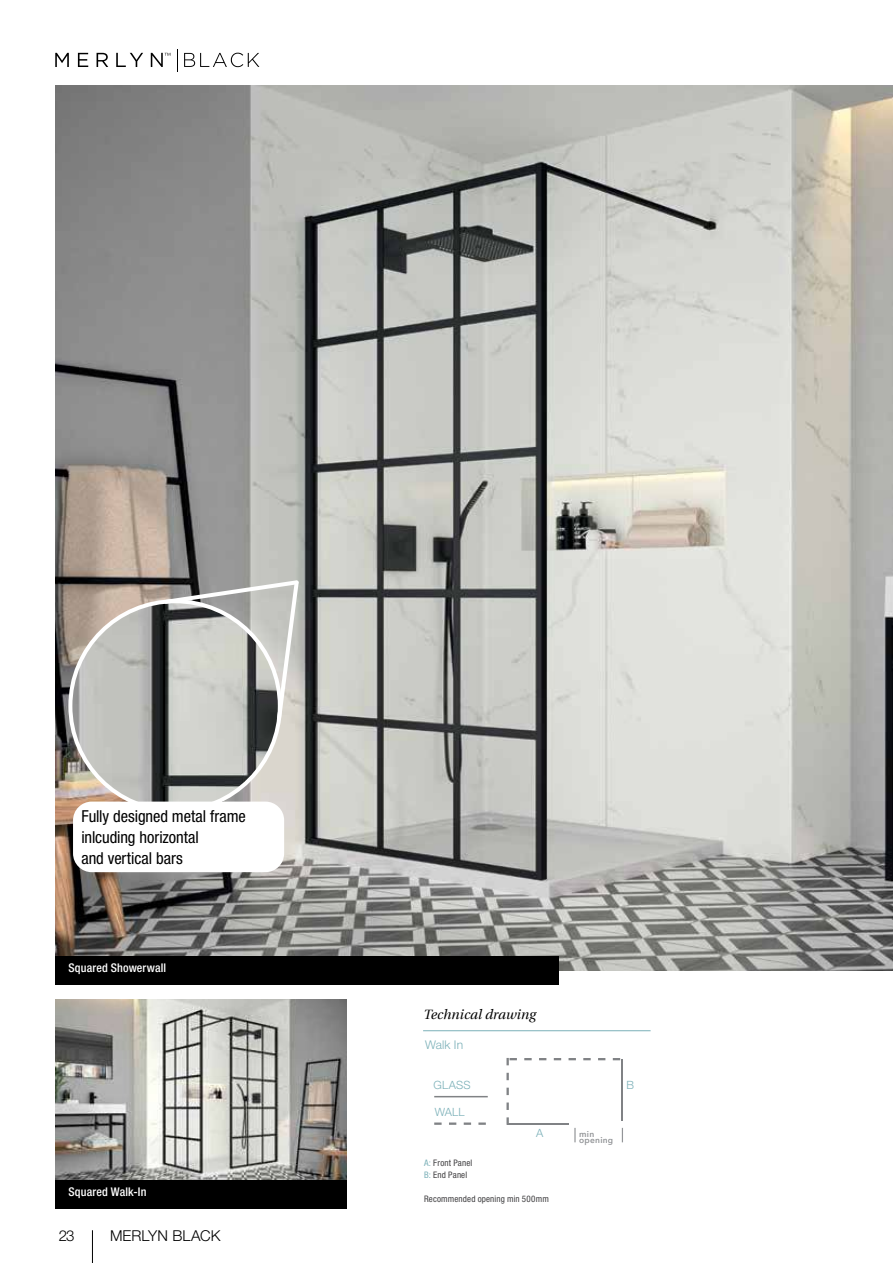
<style>
.page{position:relative;width:893px;height:1263px;background:#fff}
.page>*{position:absolute;margin:0;border:0;box-sizing:border-box;transform-origin:0 0}
.t1{font:condensed 16.5px/21px "Helvetica Neue LT Std";letter-spacing:-.005em;color:#000}
.t2{font:300 15px "Helvetica Neue LT Std";letter-spacing:.005em;color:#000}
.t3{font:italic 13.5px "Utopia";color:#000}
.t4{font:500 condensed 12px "Helvetica Neue LT Std";letter-spacing:.015em;color:#fff}
.t5{font:300 12px "Helvetica Neue LT Std";letter-spacing:.01em;color:#7bb0b8}
.t6{font:300 11.4px "Helvetica Neue LT Std";letter-spacing:.015em;color:#7bb0b8}
.t7{font:condensed 9px/12px "Helvetica Neue LT Std";letter-spacing:.015em;color:#414042}
.t8{font:600 8.4px/6px "Avenir Next";letter-spacing:.025em;color:#939598}
.s1{color:#7bb0b8}
</style>
<div class="page">
<hr style="left:92px;top:1230px;width:1px;height:33px;background:#000">
<img style="left:55px;top:86px;width:838px;height:885px">
<div style="left:55px;top:956px;width:503px;height:29px;background:#000"></div>
<svg style="left:55px;top:53px;width:14px;height:14px"></svg>
<svg style="left:78px;top:53px;width:10px;height:14px"></svg>
<svg style="left:97px;top:53px;width:11px;height:14px"></svg>
<svg style="left:116px;top:53px;width:27px;height:14px"></svg>
<svg style="left:184px;top:53px;width:75px;height:14px"></svg>
<svg style="left:151px;top:53px;width:19px;height:14px"></svg>
<svg style="left:177px;top:49px;width:1px;height:22px"></svg>
<img style="left:55px;top:999px;width:292px;height:181px">
<div style="left:55px;top:1180px;width:292px;height:29px;background:#000"></div>
<img style="left:70px;top:601px;width:210px;height:210px;border-radius:105px">
<svg style="left:161px;top:578px;width:140px;height:145px"></svg>
<hr style="left:423px;top:1030px;width:228px;height:1px;background:#7bb0b8">
<hr style="left:434px;top:1096px;width:54px;height:1px;background:#808285">
<svg style="left:434px;top:1122px;width:52px;height:3px"></svg>
<svg style="left:506px;top:1058px;width:117px;height:84px"></svg>
<div style="left:73px;top:801px;width:211px;height:71px;background:#fff;border-radius:19px"></div>
<p class="t1" style="left:81px;top:805px;width:166px">Fully designed metal frame inlcuding horizontal<br>and vertical bars</p>
<p class="t4" style="left:68px;top:961px;width:99px">Squared Showerwall</p>
<p class="t4" style="left:68px;top:1185px;width:80px">Squared Walk-In</p>
<p class="t2" style="left:59px;top:1226px;width:17px">23</p>
<p class="t2" style="left:110px;top:1226px;width:112px">MERLYN BLACK</p>
<p class="t3" style="left:423px;top:1007px;width:114px">Technical drawing</p>
<p class="t5" style="left:425px;top:1037px;width:40px">Walk In</p>
<p class="t6" style="left:433px;top:1078px;width:39px">GLASS</p>
<p class="t6" style="left:435px;top:1105px;width:31px">WALL</p>
<p class="t6" style="left:536px;top:1126px;width:9px">A</p>
<p class="t7" style="left:424px;top:1157px;width:50px"><span class="s1">A:</span> Front Panel<br><span class="s1">B:</span> End Panel</p>
<p class="t7" style="left:424px;top:1193px;width:126px">Recommended opening min 500mm</p>
<p class="t6" style="left:627px;top:1077px;width:9px">B</p>
<p class="t8" style="left:579px;top:1130px;width:35px">min opening</p>
</div>
